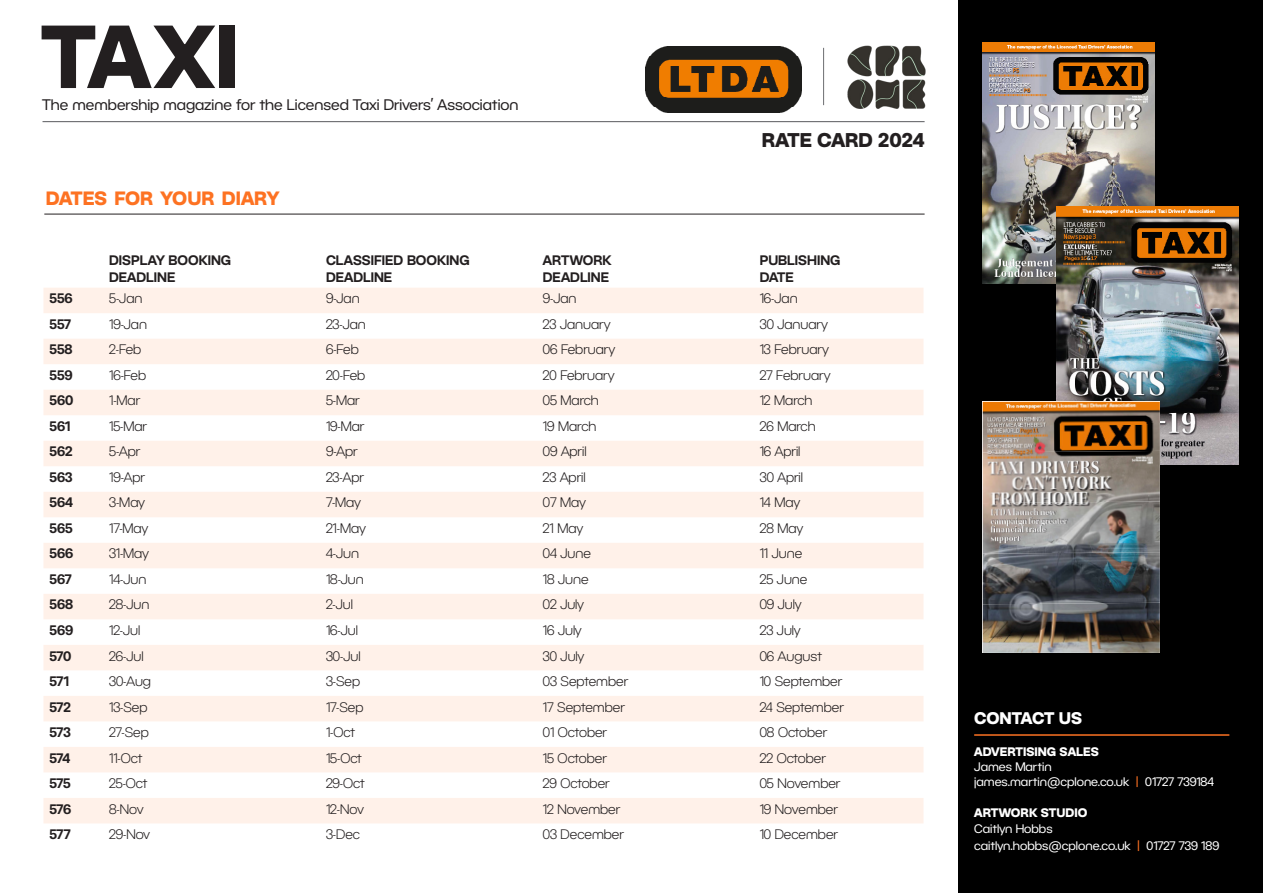
<style>
.page{position:relative;width:1263px;height:893px;background:#fff}
.page>*{position:absolute;margin:0;border:0;box-sizing:border-box;transform-origin:0 0}
.t1{font:700 87.45px "BC Novatica CYR";color:#231f20}
.t2{font:700 19.5px "BC Novatica CYR";color:#231f20}
.t3{font:700 18.9px "BC Novatica CYR";color:#fd7222}
.t4{font:700 16.5px "BC Novatica CYR";color:#fff}
.t5{font:15px "BC Novatica CYR";color:#231f20}
.t6{font:300 13.5px "BC Novatica CYR";color:#231f20}
.t7{font:600 13.5px/16.2px "BC Novatica CYR";color:#231f20}
.t8{font:12.15px "BC Novatica CYR";color:#fff}
.t9{font:700 12.15px "BC Novatica CYR";color:#fff}
.s1{color:#fd7222}
</style>
<div class="page">
<div style="left:958px;top:0;width:305px;height:893px;background:#000"></div>
<hr style="left:44px;top:214px;width:880px;height:1px;background:#231f20">
<img style="left:983px;top:42px;width:171px;height:242px">
<img style="left:1056px;top:207px;width:183px;height:257px">
<img style="left:983px;top:402px;width:177px;height:99px">
<img style="left:983px;top:501px;width:177px;height:51px">
<img style="left:983px;top:552px;width:177px;height:101px">
<svg style="left:43px;top:288px;width:880px;height:535px;fill:#fff1e9"></svg>
<hr style="left:974px;top:734px;width:255px;height:2px;background:#fd7222">
<img style="left:645px;top:46px;width:157px;height:66px">
<hr style="left:823px;top:48px;width:1px;height:57px;background:#6c6d70">
<img style="left:847px;top:45px;width:79px;height:64px">
<hr style="left:43px;top:121px;width:881px;height:1px;background:#6c6d70">
<p class="t1" style="left:41px;top:1px;width:200px">TAXI</p>
<p class="t5" style="left:42px;top:95px;width:478px">The membership magazine for the Licensed Taxi Drivers’ Association</p>
<p class="t3" style="left:46px;top:186px;width:235px">DATES FOR YOUR DIARY</p>
<p class="t2" style="left:762px;top:127px;width:164px">RATE CARD 2024</p>
<p class="t7" style="left:109px;top:252px;width:124px">DISPLAY BOOKING<br>DEADLINE</p>
<p class="t7" style="left:326px;top:252px;width:145px">CLASSIFIED BOOKING<br>DEADLINE</p>
<p class="t7" style="left:543px;top:252px;width:70px">ARTWORK<br>DEADLINE</p>
<p class="t7" style="left:760px;top:252px;width:82px">PUBLISHING<br>DATE</p>
<p class="t7" style="left:49px;top:290px;width:25px">556</p>
<p class="t6" style="left:109px;top:290px;width:35px">5-Jan</p>
<p class="t6" style="left:326px;top:290px;width:35px">9-Jan</p>
<p class="t6" style="left:543px;top:290px;width:35px">9-Jan</p>
<p class="t6" style="left:760px;top:290px;width:39px">16-Jan</p>
<p class="t7" style="left:49px;top:316px;width:23px">557</p>
<p class="t6" style="left:109px;top:316px;width:39px">19-Jan</p>
<p class="t6" style="left:326px;top:316px;width:41px">23-Jan</p>
<p class="t6" style="left:543px;top:316px;width:69px">23 January</p>
<p class="t6" style="left:760px;top:316px;width:70px">30 January</p>
<p class="t7" style="left:49px;top:341px;width:25px">558</p>
<p class="t6" style="left:109px;top:341px;width:34px">2-Feb</p>
<p class="t6" style="left:326px;top:341px;width:34px">6-Feb</p>
<p class="t6" style="left:543px;top:341px;width:74px">06 February</p>
<p class="t6" style="left:760px;top:341px;width:70px">13 February</p>
<p class="t7" style="left:49px;top:367px;width:25px">559</p>
<p class="t6" style="left:109px;top:367px;width:39px">16-Feb</p>
<p class="t6" style="left:326px;top:367px;width:41px">20-Feb</p>
<p class="t6" style="left:543px;top:367px;width:73px">20 February</p>
<p class="t6" style="left:760px;top:367px;width:72px">27 February</p>
<p class="t7" style="left:49px;top:392px;width:26px">560</p>
<p class="t6" style="left:109px;top:392px;width:33px">1-Mar</p>
<p class="t6" style="left:326px;top:392px;width:35px">5-Mar</p>
<p class="t6" style="left:543px;top:392px;width:58px">05 March</p>
<p class="t6" style="left:760px;top:392px;width:54px">12 March</p>
<p class="t7" style="left:49px;top:418px;width:23px">561</p>
<p class="t6" style="left:109px;top:418px;width:40px">15-Mar</p>
<p class="t6" style="left:326px;top:418px;width:40px">19-Mar</p>
<p class="t6" style="left:543px;top:418px;width:55px">19 March</p>
<p class="t6" style="left:760px;top:418px;width:57px">26 March</p>
<p class="t7" style="left:49px;top:443px;width:25px">562</p>
<p class="t6" style="left:109px;top:444px;width:33px">5-Apr</p>
<p class="t6" style="left:326px;top:444px;width:33px">9-Apr</p>
<p class="t6" style="left:543px;top:444px;width:45px">09 April</p>
<p class="t6" style="left:760px;top:444px;width:42px">16 April</p>
<p class="t7" style="left:49px;top:469px;width:25px">563</p>
<p class="t6" style="left:109px;top:469px;width:37px">19-Apr</p>
<p class="t6" style="left:326px;top:469px;width:39px">23-Apr</p>
<p class="t6" style="left:543px;top:469px;width:44px">23 April</p>
<p class="t6" style="left:760px;top:469px;width:45px">30 April</p>
<p class="t7" style="left:49px;top:494px;width:25px">564</p>
<p class="t6" style="left:109px;top:495px;width:37px">3-May</p>
<p class="t6" style="left:326px;top:495px;width:36px">7-May</p>
<p class="t6" style="left:543px;top:495px;width:44px">07 May</p>
<p class="t6" style="left:760px;top:495px;width:42px">14 May</p>
<p class="t7" style="left:49px;top:520px;width:25px">565</p>
<p class="t6" style="left:109px;top:520px;width:41px">17-May</p>
<p class="t6" style="left:326px;top:520px;width:41px">21-May</p>
<p class="t6" style="left:543px;top:520px;width:42px">21 May</p>
<p class="t6" style="left:760px;top:520px;width:45px">28 May</p>
<p class="t7" style="left:49px;top:545px;width:25px">566</p>
<p class="t6" style="left:109px;top:546px;width:41px">31-May</p>
<p class="t6" style="left:326px;top:546px;width:35px">4-Jun</p>
<p class="t6" style="left:543px;top:546px;width:50px">04 June</p>
<p class="t6" style="left:760px;top:546px;width:44px">11 June</p>
<p class="t7" style="left:49px;top:571px;width:24px">567</p>
<p class="t6" style="left:109px;top:571px;width:39px">14-Jun</p>
<p class="t6" style="left:326px;top:571px;width:39px">18-Jun</p>
<p class="t6" style="left:543px;top:571px;width:47px">18 June</p>
<p class="t6" style="left:760px;top:571px;width:49px">25 June</p>
<p class="t7" style="left:49px;top:596px;width:25px">568</p>
<p class="t6" style="left:109px;top:597px;width:42px">28-Jun</p>
<p class="t6" style="left:326px;top:597px;width:29px">2-Jul</p>
<p class="t6" style="left:543px;top:597px;width:42px">02 July</p>
<p class="t6" style="left:760px;top:597px;width:43px">09 July</p>
<p class="t7" style="left:49px;top:622px;width:25px">569</p>
<p class="t6" style="left:109px;top:622px;width:33px">12-Jul</p>
<p class="t6" style="left:326px;top:622px;width:33px">16-Jul</p>
<p class="t6" style="left:543px;top:622px;width:40px">16 July</p>
<p class="t6" style="left:760px;top:622px;width:42px">23 July</p>
<p class="t7" style="left:49px;top:647px;width:24px">570</p>
<p class="t6" style="left:109px;top:648px;width:36px">26-Jul</p>
<p class="t6" style="left:326px;top:648px;width:36px">30-Jul</p>
<p class="t6" style="left:543px;top:648px;width:43px">30 July</p>
<p class="t6" style="left:760px;top:648px;width:64px">06 August</p>
<p class="t7" style="left:49px;top:673px;width:21px">571</p>
<p class="t6" style="left:109px;top:673px;width:43px">30-Aug</p>
<p class="t6" style="left:326px;top:673px;width:36px">3-Sep</p>
<p class="t6" style="left:543px;top:673px;width:87px">03 September</p>
<p class="t6" style="left:760px;top:673px;width:84px">10 September</p>
<p class="t7" style="left:49px;top:698px;width:23px">572</p>
<p class="t6" style="left:109px;top:699px;width:40px">13-Sep</p>
<p class="t6" style="left:326px;top:699px;width:39px">17-Sep</p>
<p class="t6" style="left:543px;top:699px;width:83px">17 September</p>
<p class="t6" style="left:760px;top:699px;width:86px">24 September</p>
<p class="t7" style="left:49px;top:724px;width:23px">573</p>
<p class="t6" style="left:109px;top:724px;width:41px">27-Sep</p>
<p class="t6" style="left:326px;top:724px;width:31px">1-Oct</p>
<p class="t6" style="left:543px;top:724px;width:66px">01 October</p>
<p class="t6" style="left:760px;top:724px;width:69px">08 October</p>
<p class="t7" style="left:49px;top:749px;width:22px">574</p>
<p class="t6" style="left:109px;top:750px;width:35px">11-Oct</p>
<p class="t6" style="left:326px;top:750px;width:38px">15-Oct</p>
<p class="t6" style="left:543px;top:750px;width:66px">15 October</p>
<p class="t6" style="left:760px;top:750px;width:68px">22 October</p>
<p class="t7" style="left:49px;top:775px;width:23px">575</p>
<p class="t6" style="left:109px;top:775px;width:40px">25-Oct</p>
<p class="t6" style="left:326px;top:775px;width:40px">29-Oct</p>
<p class="t6" style="left:543px;top:775px;width:68px">29 October</p>
<p class="t6" style="left:760px;top:775px;width:82px">05 November</p>
<p class="t7" style="left:49px;top:800px;width:23px">576</p>
<p class="t6" style="left:109px;top:801px;width:36px">8-Nov</p>
<p class="t6" style="left:326px;top:801px;width:39px">12-Nov</p>
<p class="t6" style="left:543px;top:801px;width:79px">12 November</p>
<p class="t6" style="left:760px;top:801px;width:80px">19 November</p>
<p class="t7" style="left:49px;top:826px;width:23px">577</p>
<p class="t6" style="left:109px;top:826px;width:42px">29-Nov</p>
<p class="t6" style="left:326px;top:826px;width:36px">3-Dec</p>
<p class="t6" style="left:543px;top:826px;width:83px">03 December</p>
<p class="t6" style="left:760px;top:826px;width:80px">10 December</p>
<p class="t4" style="left:974px;top:707px;width:110px">CONTACT US</p>
<p class="t9" style="left:974px;top:744px;width:126px">ADVERTISING SALES</p>
<p class="t8" style="left:974px;top:759px;width:79px">James Martin</p>
<p class="t8" style="left:974px;top:774px;width:241px">james.martin@cplone.co.uk <span class="s1">|</span> 01727 739184</p>
<p class="t9" style="left:974px;top:805px;width:115px">ARTWORK STUDIO</p>
<p class="t8" style="left:974px;top:822px;width:80px">Caitlyn Hobbs</p>
<p class="t8" style="left:974px;top:838px;width:246px">caitlyn.hobbs@cplone.co.uk <span class="s1">|</span> 01727 739 189</p>
</div>
